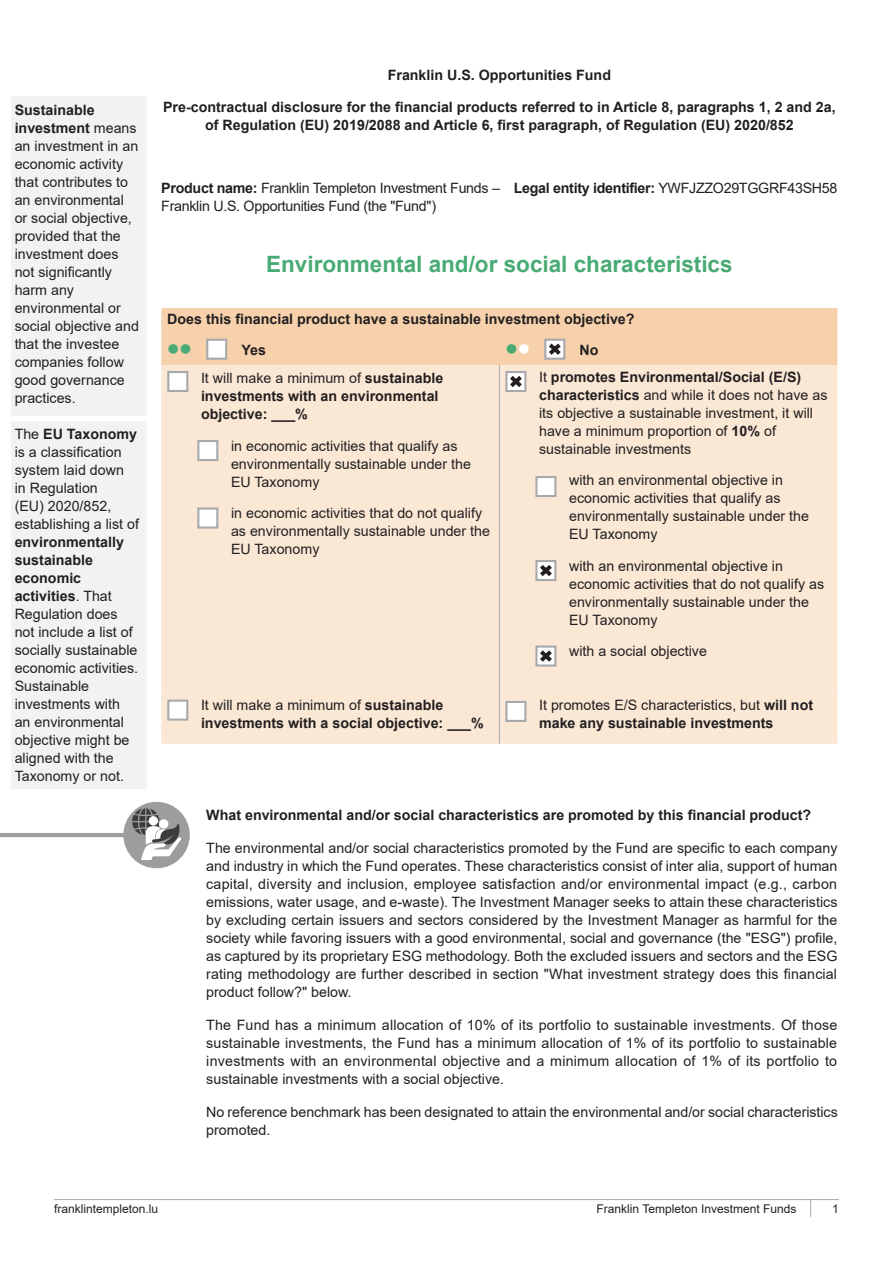
<style>
.page{position:relative;width:893px;height:1263px;background:#fff}
.page>*{position:absolute;margin:0;border:0;box-sizing:border-box;transform-origin:0 0}
._03a_Body{font:700 22.5px "Arial";color:#49ab74}
._03a_Body-2{font:14.25px/18px "Arial";color:#231f20}
._03a_Body-3{font:700 14.25px/18px "Arial";color:#231f20}
._03a_Body-4{font:14.25px "Arial";letter-spacing:-.02em;color:#231f20}
.t1{font:12px "Arial";color:#231f20}
.s1{font-weight:700}
.s2{font-weight:400}
</style>
<div class="page">
<hr style="left:54px;top:1199px;width:785px;height:1px;background:#a8a9ad">
<svg style="left:810px;top:1200px;width:1px;height:17px"></svg>
<div style="left:161px;top:365px;width:676px;height:329px;background:#fae8d5"></div>
<div style="left:161px;top:694px;width:676px;height:50px;background:#fae8d5"></div>
<hr style="left:499px;top:365px;width:1px;height:329px;background:#a8a9ad">
<hr style="left:499px;top:694px;width:1px;height:50px;background:#a8a9ad">
<div style="left:167px;top:371px;width:21px;height:21px;background:#fff;border:2px solid #a8a9ad"></div>
<div style="left:197px;top:440px;width:21px;height:21px;background:#fff;border:2px solid #a8a9ad"></div>
<div style="left:197px;top:507px;width:21px;height:22px;background:#fff;border:2px solid #a8a9ad"></div>
<svg style="left:508px;top:374px;width:15px;height:15px"></svg>
<div style="left:505px;top:371px;width:21px;height:21px;border:2px solid #a8a9ad"></div>
<div style="left:535px;top:476px;width:21px;height:21px;background:#fff;border:2px solid #a8a9ad"></div>
<svg style="left:538px;top:563px;width:15px;height:15px"></svg>
<div style="left:535px;top:560px;width:21px;height:21px;border:2px solid #a8a9ad"></div>
<svg style="left:538px;top:648px;width:15px;height:16px"></svg>
<div style="left:535px;top:645px;width:21px;height:22px;border:2px solid #a8a9ad"></div>
<div style="left:167px;top:700px;width:21px;height:21px;background:#fff;border:2px solid #a8a9ad"></div>
<div style="left:505px;top:701px;width:21px;height:21px;background:#fff;border:2px solid #a8a9ad"></div>
<div style="left:12px;top:97px;width:135px;height:319px;background:#f2f2f2"></div>
<div style="left:12px;top:421px;width:135px;height:367px;background:#f2f2f2"></div>
<hr style="left:0;top:833px;width:136px;height:4px;background:#9d9d9c">
<div style="left:123px;top:802px;width:67px;height:66px;background:#9d9d9c;border-radius:50%"></div>
<svg style="left:132px;top:808px;width:50px;height:52px"></svg>
<div style="left:161px;top:308px;width:676px;height:57px;background:#f6d1ac"></div>
<p class="_03a_Body-2" style="left:15px;top:100px;width:126px"><span class="s1">Sustainable investment</span> means an investment in an economic activity that contributes to an environmental or social objective, provided that the investment does not significantly harm any environmental or social objective and that the investee companies follow good governance practices.</p>
<p class="_03a_Body-2" style="left:15px;top:425px;width:126px">The <span class="s1">EU Taxonomy </span>is a classification system laid down<br>in Regulation<br>(EU) 2020/852, establishing a list of <span class="s1">environmentally sustainable economic activities</span>. That<br>Regulation does not include a list of socially sustainable economic activities.<br>Sustainable investments with an environmental objective might be aligned with the<br>Taxonomy or not.</p>
<p class="_03a_Body-3" style="left:388px;top:66px;width:225px">Franklin U.S. Opportunities Fund</p>
<p class="_03a_Body-3" style="left:163px;top:98px;width:674px;text-align:center">Pre-contractual disclosure for the financial products referred to in Article 8, paragraphs 1, 2 and 2a, of Regulation (EU) 2019/2088 and Article 6, first paragraph, of Regulation (EU) 2020/852</p>
<p class="_03a_Body-4" style="left:161px;top:178px;width:678px"><span class="s1">Product name:</span> Franklin Templeton Investment Funds – <span class="s1">Legal entity identifier:</span> YWFJZZO29TGGRF43SH58</p>
<p class="_03a_Body-4" style="left:161px;top:196px;width:276px">Franklin U.S. Opportunities Fund (the "Fund")</p>
<p class="_03a_Body" style="left:266px;top:248px;width:468px">Environmental and/or social characteristics</p>
<p class="_03a_Body-3" style="left:167px;top:311px;width:469px">Does this financial product have a sustainable investment objective?</p>
<p class="_03a_Body-3" style="left:241px;top:341px;width:26px">Yes</p>
<p class="_03a_Body-3" style="left:580px;top:341px;width:20px">No</p>
<p class="_03a_Body-3" style="left:201px;top:369px;width:244px"><span class="s2">It will make a minimum of</span> sustainable investments with an environmental objective: ___%</p>
<p class="_03a_Body-2" style="left:231px;top:436px;width:241px">in economic activities that qualify as environmentally sustainable under the<br>EU Taxonomy</p>
<p class="_03a_Body-2" style="left:231px;top:504px;width:260px">in economic activities that do not qualify as environmentally sustainable under the<br>EU Taxonomy</p>
<p class="_03a_Body-2" style="left:539px;top:367px;width:290px">It <span class="s1">promotes Environmental/Social (E/S) characteristics</span> and while it does not have as its objective a sustainable investment, it will have a minimum proportion of <span class="s1">10%</span> of sustainable investments</p>
<p class="_03a_Body-2" style="left:569px;top:471px;width:241px">with an environmental objective in economic activities that qualify as environmentally sustainable under the<br>EU Taxonomy</p>
<p class="_03a_Body-2" style="left:569px;top:556px;width:257px">with an environmental objective in economic activities that do not qualify as environmentally sustainable under the<br>EU Taxonomy</p>
<p class="_03a_Body-2" style="left:569px;top:642px;width:139px">with a social objective</p>
<p class="_03a_Body-3" style="left:201px;top:696px;width:284px"><span class="s2">It will make a minimum of</span> sustainable investments with a social objective: ___%</p>
<p class="_03a_Body-3" style="left:539px;top:696px;width:276px"><span class="s2">It promotes E/S characteristics, but</span> will not make any sustainable investments</p>
<p class="_03a_Body-3" style="left:206px;top:806px;width:606px">What environmental and/or social characteristics are promoted by this financial product?</p>
<p class="_03a_Body-2" style="left:206px;top:839px;width:633px;text-align:justify">The environmental and/or social characteristics promoted by the Fund are specific to each company and industry in which the Fund operates. These characteristics consist of inter alia, support of human capital, diversity and inclusion, employee satisfaction and/or environmental impact (e.g., carbon emissions, water usage, and e-waste). The Investment Manager seeks to attain these characteristics by excluding certain issuers and sectors considered by the Investment Manager as harmful for the society while favoring issuers with a good environmental, social and governance (the "ESG") profile, as captured by its proprietary ESG methodology. Both the excluded issuers and sectors and the ESG rating methodology are further described in section "What investment strategy does this financial product follow?" below.</p>
<p class="_03a_Body-2" style="left:206px;top:1016px;width:633px;text-align:justify">The Fund has a minimum allocation of 10% of its portfolio to sustainable investments. Of those sustainable investments, the Fund has a minimum allocation of 1% of its portfolio to sustainable investments with an environmental objective and a minimum allocation of 1% of its portfolio to sustainable investments with a social objective.</p>
<p class="_03a_Body-2" style="left:206px;top:1103px;width:633px">No reference benchmark has been designated to attain the environmental and/or social characteristics promoted.</p>
<p class="t1" style="left:54px;top:1200px;width:106px">franklintempleton.lu</p>
<p class="t1" style="left:597px;top:1200px;width:201px">Franklin Templeton Investment Funds</p>
<p class="t1" style="left:832px;top:1200px;width:8px">1</p>
</div>
